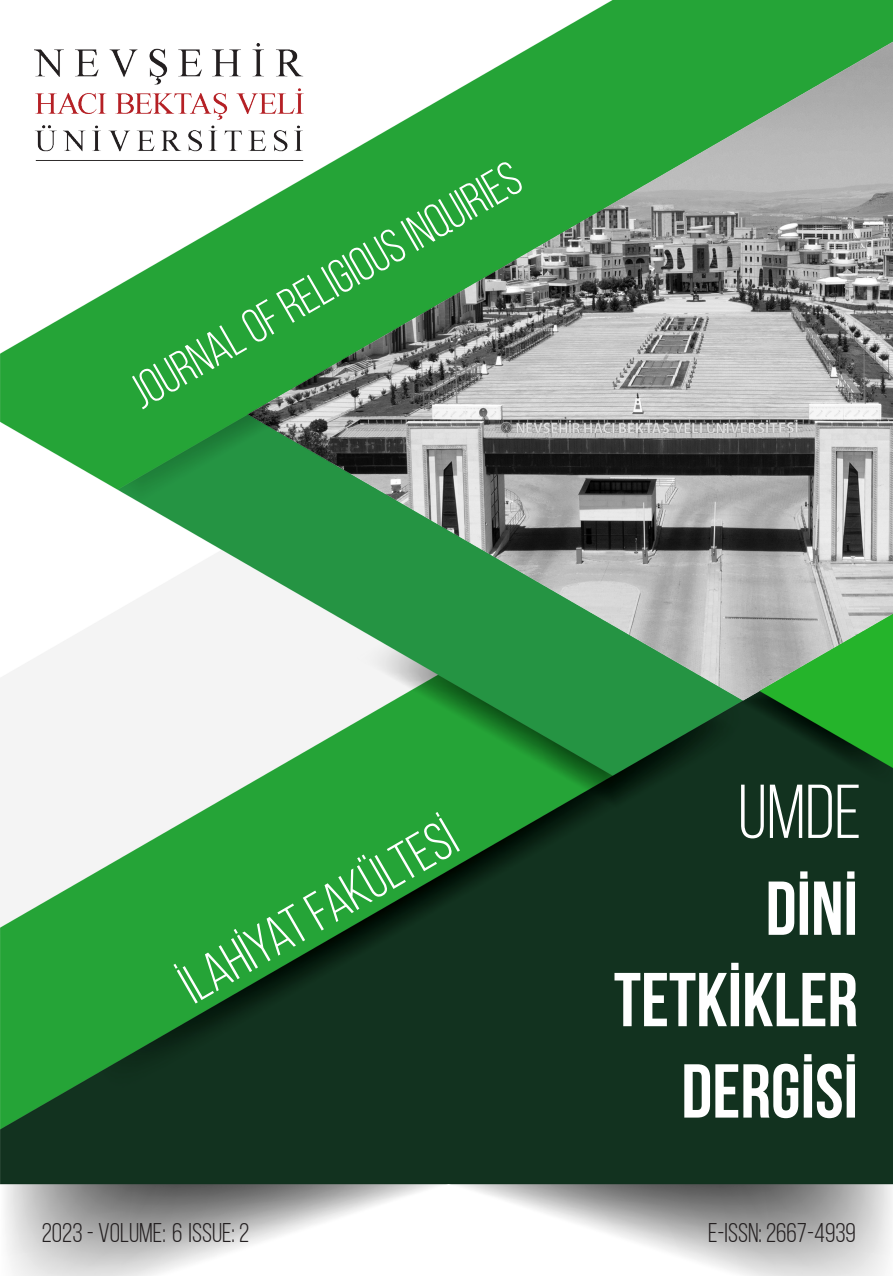
<style>
.page{position:relative;width:893px;height:1276px;background:#fff}
.page>*{position:absolute;margin:0;border:0;box-sizing:border-box;transform-origin:0 0}
.t1{font:700 76.05px/91.3px "Bebas Neue";color:#fff;text-align:right}
.t2{font:76.05px "Bebas Neue";color:#fff}
.t3{font:54px "Bebas Neue";color:#fff}
.t4{font:48.15px "Bebas Neue";color:#fff}
.t5{font:27px "Bebas Neue";color:#231f20}
</style>
<div class="page">
<img style="left:0;top:750px;width:893px;height:525px">
<img style="left:0;top:0;width:893px;height:750px">
<img style="left:35px;top:43px;width:268px;height:118px">
<h3 class="t4" style="left:121px;top:373px;width:445px;rotate:-30deg">JOURNAL OF RELIGIOUS INQUIRIES</h3>
<h2 class="t3" style="left:170px;top:963px;width:311px;rotate:-30deg">İLAHİYAT FAKÜLTESİ</h2>
<h1 class="t2" style="left:738px;top:771px;width:125px">UMDE</h1>
<h1 class="t1" style="left:614px;top:862px;width:246px">DİNİ<br>TETKİKLER<br>DERGİSİ</h1>
<p class="t5" style="left:42px;top:1218px;width:209px">2023- VOLUME: 6 ISSUE:2</p>
<p class="t5" style="left:708px;top:1218px;width:149px">E-ISSN: 2667-4939</p>
</div>
